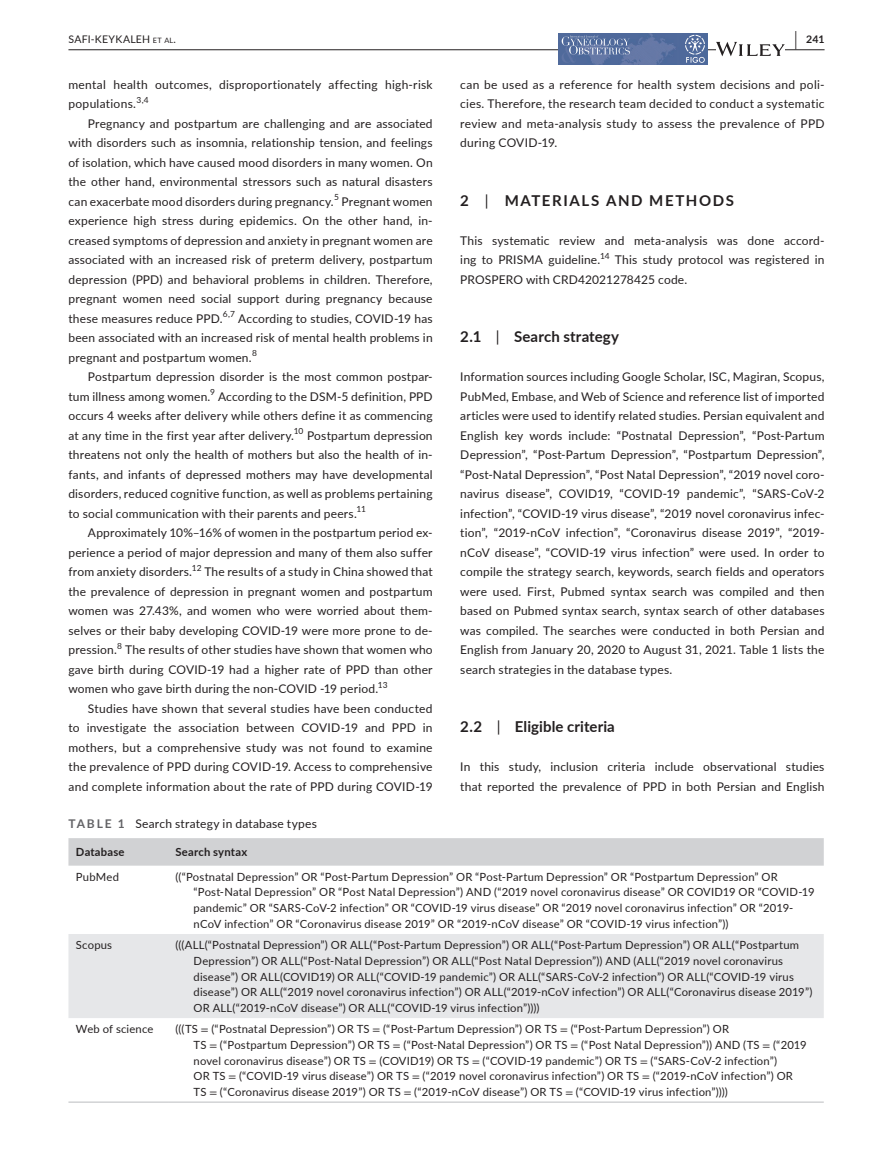
<style>
.page{position:relative;width:893px;height:1174px;background:#fff}
.page>*{position:absolute;margin:0;border:0;box-sizing:border-box;transform-origin:0 0}
.t1{font:700 15px "Lato";letter-spacing:.01em;color:#231f20}
.t2{font:700 15px "Lato";letter-spacing:.11em;color:#231f20}
.t3{font:12px/19.5px "Lato";letter-spacing:.015em;color:#231f20;text-align:justify}
.t4{font:11.25px/15.8px "Lato";letter-spacing:.015em;color:#231f20}
.t5{font:700 11.25px "Lato";letter-spacing:.02em;color:#231f20}
.t6{font:10.5px "Lato";letter-spacing:.025em;color:#231f20}
.t7{font:700 10.5px "Lato";color:#231f20}
.t8{font:8.4px "Lato";color:#231f20}
.s1{font-size:7.35px}
.s2{font-size:19.5px}
.s3{font-weight:400}
.s4{font-weight:700;color:#636366}
.s5{font-family:"STIX"}
</style>
<div class="page">
<hr style="left:68px;top:49px;width:756px;height:1px;background:#231f20">
<img style="left:558px;top:34px;width:150px;height:30px">
<svg style="left:562px;top:35px;width:68px;height:28px;background:#677da8"></svg>
<svg style="left:685px;top:35px;width:20px;height:28px"></svg>
<svg style="left:716px;top:42px;width:69px;height:14px"></svg>
<div style="left:68px;top:838px;width:756px;height:27px;background:#d1d2d4"></div>
<div style="left:68px;top:934px;width:756px;height:84px;background:#e6e7e9"></div>
<hr style="left:68px;top:1101px;width:100px;height:1px;background:#d1d2d4">
<hr style="left:168px;top:1101px;width:656px;height:1px;background:#d1d2d4">
<p class="t6" style="left:68px;top:31px;width:109px">SAFI-KEYKALEH <span class="s1">et al</span>.</p>
<p class="t7" style="left:795px;top:31px;width:31px"><span class="s2">|</span> 241</p>
<p class="t3" style="left:68px;top:74px;width:366px">mental health outcomes, disproportionately affecting high-risk populations.<sup>3,4</sup></p>
<p class="t3" style="left:68px;top:113px;width:366px;text-indent:20px">Pregnancy and postpartum are challenging and are associated with disorders such as insomnia, relationship tension, and feelings of isolation, which have caused mood disorders in many women. On the other hand, environmental stressors such as natural disasters can exacerbate mood disorders during pregnancy.<sup>5</sup> Pregnant women experience high stress during epidemics. On the other hand, in&shy;creased symptoms of depression and anxiety in pregnant women are associated with an increased risk of preterm delivery, postpartum depression (PPD) and behavioral problems in children. Therefore, pregnant women need social support during pregnancy because these measures reduce PPD.<sup>6,7</sup> According to studies, COVID-19 has been associated with an increased risk of mental health problems in pregnant and postpartum women.<sup>8</sup></p>
<p class="t3" style="left:68px;top:366px;width:366px;text-indent:20px">Postpartum depression disorder is the most common postpar&shy;tum illness among women.<sup>9</sup> According to the DSM-5 definition, PPD occurs 4 weeks after delivery while others define it as commencing at any time in the first year after delivery.<sup>10</sup> Postpartum depression threatens not only the health of mothers but also the health of in&shy;fants, and infants of depressed mothers may have developmental disorders, reduced cognitive function, as well as problems pertaining to social communication with their parents and peers.</p>
<p class="t3" style="left:460px;top:74px;width:366px">can be used as a reference for health system decisions and poli&shy;cies. Therefore, the research team decided to conduct a systematic review and meta-analysis study to assess the prevalence of PPD during COVID-19.</p>
<p class="t2" style="left:460px;top:189px;width:275px">2 <span class="s3">|</span> MATERIALS AND METHODS</p>
<p class="t3" style="left:460px;top:230px;width:366px">This systematic review and meta-analysis was done accord&shy;ing to PRISMA guideline.<sup>14</sup> This study protocol was registered in PROSPERO with CRD42021278425 code.</p>
<p class="t1" style="left:460px;top:326px;width:160px">2.1 <span class="s3">|</span> Search strategy</p>
<p class="t3" style="left:460px;top:366px;width:366px">Information sources including Google Scholar, ISC, Magiran, Scopus, PubMed, Embase, and Web of Science and reference list of imported articles were used to identify related studies. Persian equivalent and English key words include: “Postnatal Depression”, “Post-Partum Depression”, “Post-Partum Depression”, “Postpartum Depression”, “Post-Natal Depression”, “Post Natal Depression”, “2019 novel coro&shy;navirus disease”, COVID19, “COVID-19 pandemic”, “SARS-CoV-2 infection”, “COVID-19 virus disease”, “2019 novel coronavirus infec&shy;tion”, “2019-nCoV infection”, “Coronavirus disease 2019”, “2019- nCoV disease”, “COVID-19 virus infection” were used. In order to compile the strategy search, keywords, search fields and operators were used. First, Pubmed syntax search was compiled and then based on Pubmed syntax search, syntax search of other databases was compiled. The searches were conducted in both Persian and English from January 20, 2020 to August 31, 2021. Table 1 lists the search strategies in the database types.</p>
<p class="t8" style="left:357px;top:503px;width:11px">11</p>
<p class="t3" style="left:68px;top:522px;width:366px;text-indent:20px">Approximately 10%–16% of women in the postpartum period ex&shy;perience a period of major depression and many of them also suffer from anxiety disorders.</p>
<p class="t8" style="left:192px;top:562px;width:11px">12</p>
<p class="t3" style="left:68px;top:561px;width:366px;text-indent:136px">The results of a study in China showed that the prevalence of depression in pregnant women and postpartum women was 27.43%, and women who were worried about them&shy;selves or their baby developing COVID-19 were more prone to de&shy;pression.</p>
<p class="t8" style="left:117px;top:640px;width:6px">8</p>
<p class="t3" style="left:68px;top:639px;width:366px;text-indent:57px">The results of other studies have shown that women who gave birth during COVID-19 had a higher rate of PPD than other women who gave birth during the non-COVID -19 period.</p>
<p class="t8" style="left:378px;top:679px;width:11px">13</p>
<p class="t3" style="left:68px;top:698px;width:366px;text-indent:20px">Studies have shown that several studies have been conducted to investigate the association between COVID-19 and PPD in mothers, but a comprehensive study was not found to examine the prevalence of PPD during COVID-19. Access to comprehensive and complete information about the rate of PPD during COVID-19</p>
<p class="t1" style="left:460px;top:716px;width:156px">2.2 <span class="s3">|</span> Eligible criteria</p>
<p class="t3" style="left:460px;top:756px;width:366px">In this study, inclusion criteria include observational studies that reported the prevalence of PPD in both Persian and English</p>
<p class="t3" style="left:68px;top:813px;width:250px"><span class="s4">TABLE 1</span> Search strategy in database types</p>
<p class="t5" style="left:76px;top:844px;width:50px">Database</p>
<p class="t5" style="left:176px;top:844px;width:73px">Search syntax</p>
<p class="t4" style="left:76px;top:868px;width:45px">PubMed</p>
<p class="t4" style="left:194px;top:868px;width:622px;text-indent:-18px">((“Postnatal Depression” OR “Post-Partum Depression” OR “Post-Partum Depression” OR “Postpartum Depression” OR “Post-Natal Depression” OR “Post Natal Depression”) AND (“2019 novel coronavirus disease” OR COVID19 OR “COVID-19 pandemic” OR “SARS-CoV-2 infection” OR “COVID-19 virus disease” OR “2019 novel coronavirus infection” OR “2019- nCoV infection” OR “Coronavirus disease 2019” OR “2019-nCoV disease” OR “COVID-19 virus infection”))</p>
<p class="t4" style="left:76px;top:936px;width:38px">Scopus</p>
<p class="t4" style="left:194px;top:936px;width:620px;text-indent:-18px">(((ALL(“Postnatal Depression”) OR ALL(“Post-Partum Depression”) OR ALL(“Post-Partum Depression”) OR ALL(“Postpartum Depression”) OR ALL(“Post-Natal Depression”) OR ALL(“Post Natal Depression”)) AND (ALL(“2019 novel coronavirus disease”) OR ALL(COVID19) OR ALL(“COVID-19 pandemic”) OR ALL(“SARS-CoV-2 infection”) OR ALL(“COVID-19 virus disease”) OR ALL(“2019 novel coronavirus infection”) OR ALL(“2019-nCoV infection”) OR ALL(“Coronavirus disease 2019”)<br>OR ALL(“2019-nCoV disease”) OR ALL(“COVID-19 virus infection”))))</p>
<p class="t4" style="left:76px;top:1020px;width:79px">Web of science</p>
<p class="t4" style="left:194px;top:1020px;width:615px;text-indent:-18px">(((TS <span class="s5">=</span> (“Postnatal Depression”) OR TS <span class="s5">=</span> (“Post-Partum Depression”) OR TS <span class="s5">=</span> (“Post-Partum Depression”) OR<br>TS <span class="s5">=</span> (“Postpartum Depression”) OR TS <span class="s5">=</span> (“Post-Natal Depression”) OR TS <span class="s5">=</span> (“Post Natal Depression”)) AND (TS <span class="s5">=</span> (“2019 novel coronavirus disease”) OR TS <span class="s5">=</span> (COVID19) OR TS <span class="s5">=</span> (“COVID-19 pandemic”) OR TS <span class="s5">=</span> (“SARS-CoV-2 infection”)<br>OR TS <span class="s5">=</span> (“COVID-19 virus disease”) OR TS <span class="s5">=</span> (“2019 novel coronavirus infection”) OR TS <span class="s5">=</span> (“2019-nCoV infection”) OR TS <span class="s5">=</span> (“Coronavirus disease 2019”) OR TS <span class="s5">=</span> (“2019-nCoV disease”) OR TS <span class="s5">=</span> (“COVID-19 virus infection”))))</p>
</div>
